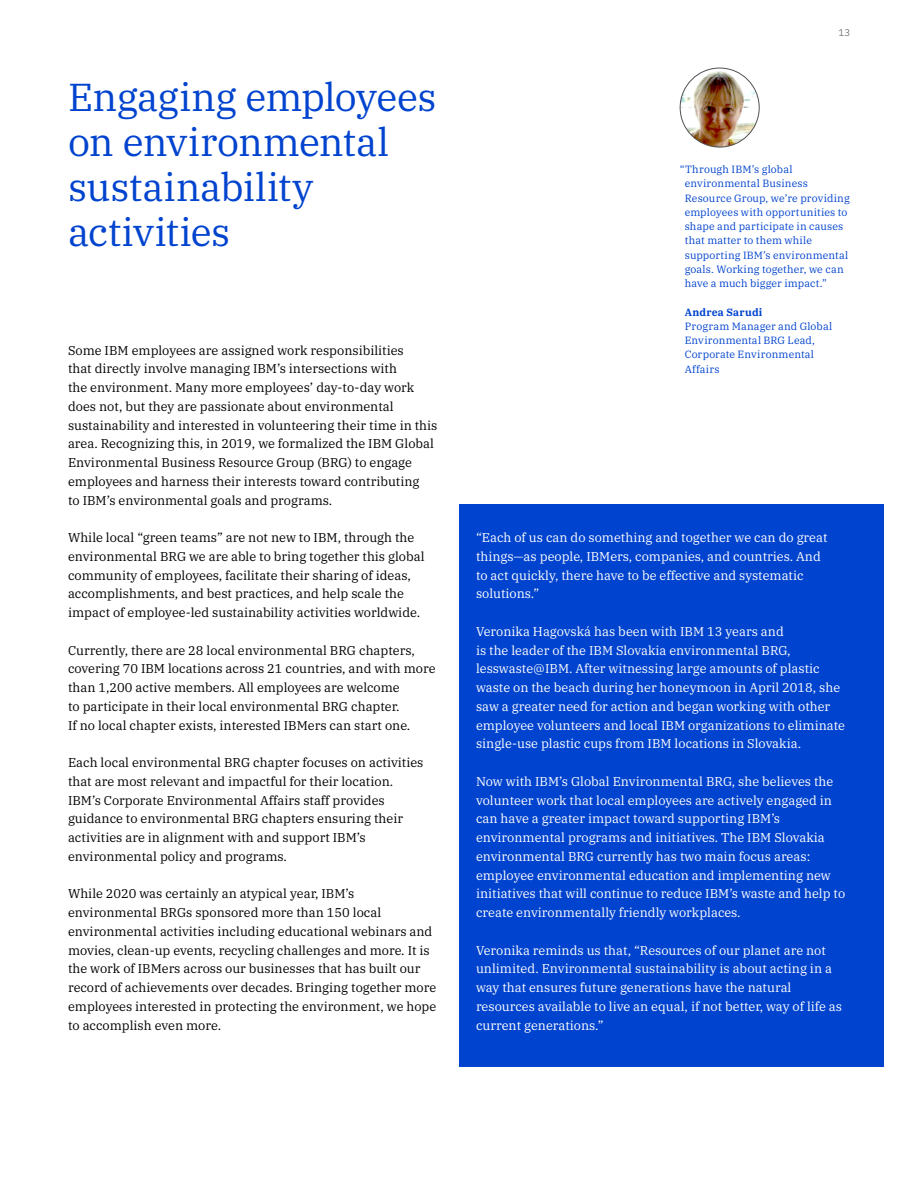
<style>
.page{position:relative;width:918px;height:1188px;background:#fff}
.page>*{position:absolute;margin:0;border:0;box-sizing:border-box;transform-origin:0 0}
.t1{font:39px/45px "IBM Plex Serif";letter-spacing:-.015em;color:#0043ce}
.t2{font:12.75px/18.8px "IBM Plex Serif";color:#000}
.t3{font:12.75px/18.8px "IBM Plex Serif";color:#fff}
.t4{font:10.5px/14.2px "IBM Plex Serif";letter-spacing:.015em;color:#0043ce}
.t5{font:700 10.5px "IBM Plex Serif";letter-spacing:.025em;color:#0043ce}
.t6{font:300 9.75px "IBM Plex Sans";color:#525252}
</style>
<div class="page">
<div style="left:459px;top:505px;width:425px;height:562px;background:#0043ce"></div>
<img style="left:680px;top:68px;width:79px;height:79px">
<div style="left:680px;top:68px;width:79px;height:79px;border:1px solid #525252;border-radius:50%"></div>
<h1 class="t1" style="left:68px;top:71px;width:370px">Engaging employees on environmental sustainability activities</h1>
<p class="t2" style="left:68px;top:340px;width:371px">Some IBM employees are assigned work responsibilities<br>that directly involve managing IBM’s intersections with<br>the environment. Many more employees’ day-to-day work does not, but they are passionate about environmental sustainability and interested in volunteering their time in this area. Recognizing this, in 2019, we formalized the IBM Global Environmental Business Resource Group (BRG) to engage employees and harness their interests toward contributing<br>to IBM’s environmental goals and programs.</p>
<p class="t2" style="left:68px;top:527px;width:358px">While local “green teams” are not new to IBM, through the environmental BRG we are able to bring together this global community of employees, facilitate their sharing of ideas, accomplishments, and best practices, and help scale the impact of employee-led sustainability activities worldwide.</p>
<p class="t2" style="left:68px;top:640px;width:369px">Currently, there are 28 local environmental BRG chapters, covering 70 IBM locations across 21 countries, and with more than 1,200 active members. All employees are welcome<br>to participate in their local environmental BRG chapter.<br>If no local chapter exists, interested IBMers can start one.</p>
<p class="t2" style="left:68px;top:752px;width:357px">Each local environmental BRG chapter focuses on activities that are most relevant and impactful for their location.<br>IBM’s Corporate Environmental Affairs staff provides guidance to environmental BRG chapters ensuring their activities are in alignment with and support IBM’s environmental policy and programs.</p>
<p class="t2" style="left:68px;top:884px;width:370px">While 2020 was certainly an atypical year, IBM’s environmental BRGs sponsored more than 150 local environmental activities including educational webinars and movies, clean-up events, recycling challenges and more. It is the work of IBMers across our businesses that has built our record of achievements over decades. Bringing together more employees interested in protecting the environment, we hope to accomplish even more.</p>
<p class="t6" style="left:838px;top:25px;width:13px">13</p>
<p class="t4" style="left:685px;top:161px;width:167px;text-indent:-5px">“Through IBM’s global environmental Business<br>Resource Group, we’re providing employees with opportunities to shape and participate in causes that matter to them while supporting IBM’s environmental goals. Working together, we can have a much bigger impact.”</p>
<p class="t5" style="left:685px;top:303px;width:79px">Andrea Sarudi</p>
<p class="t4" style="left:685px;top:318px;width:149px">Program Manager and Global<br>Environmental BRG Lead,<br>Corporate Environmental<br>Affairs</p>
<p class="t3" style="left:476px;top:527px;width:353px">“Each of us can do something and together we can do great things—as people, IBMers, companies, and countries. And to act quickly, there have to be effective and systematic solutions.”</p>
<p class="t3" style="left:476px;top:621px;width:371px">Veronika Hagovská has been with IBM 13 years and<br>is the leader of the IBM Slovakia environmental BRG, lesswaste@IBM. After witnessing large amounts of plastic waste on the beach during her honeymoon in April 2018, she saw a greater need for action and began working with other employee volunteers and local IBM organizations to eliminate single-use plastic cups from IBM locations in Slovakia.</p>
<p class="t3" style="left:476px;top:771px;width:371px">Now with IBM’s Global Environmental BRG, she believes the volunteer work that local employees are actively engaged in can have a greater impact toward supporting IBM’s environmental programs and initiatives. The IBM Slovakia environmental BRG currently has two main focus areas: employee environmental education and implementing new initiatives that will continue to reduce IBM’s waste and help to create environmentally friendly workplaces.</p>
<p class="t3" style="left:476px;top:940px;width:368px">Veronika reminds us that, “Resources of our planet are not unlimited. Environmental sustainability is about acting in a way that ensures future generations have the natural resources available to live an equal, if not better, way of life as current generations.”</p>
</div>
